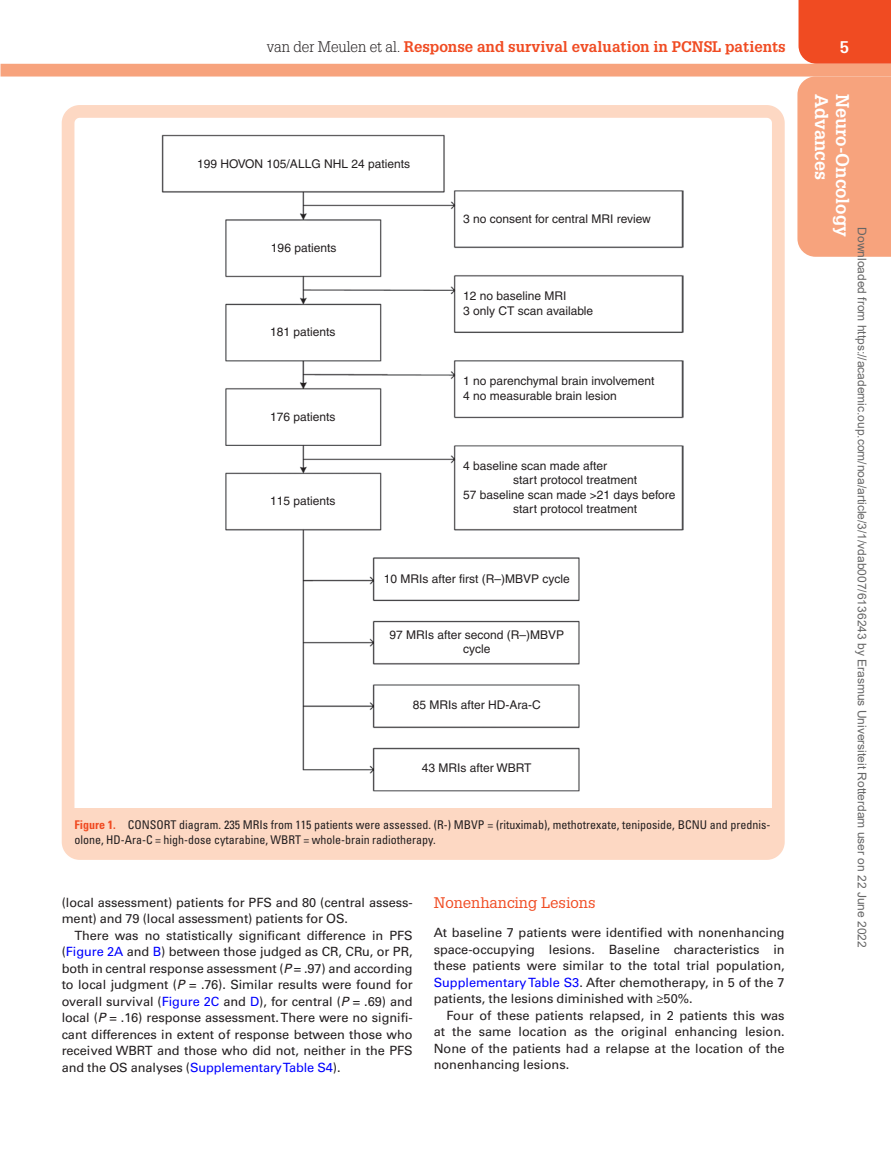
<style>
.page{position:relative;width:891px;height:1175px;background:#fff}
.page>*{position:absolute;margin:0;border:0;box-sizing:border-box;transform-origin:0 0}
.t1{font:700 18px "Glypha LT Std";color:#fff}
.t2{font:700 16.5px "Glypha LT Std";color:#fff}
.t3{font:700 15px "Glypha LT Std";color:#f04b22}
.t4{font:15px "Glypha LT Std";color:#f04b22}
.t5{font:12.75px/16.5px "Univers LT Std";letter-spacing:-.005em;color:#231f20;text-align:justify}
.t6{font:12px/14.4px "Helvetica";color:#231f20}
.t7{font:condensed 12px/15px "Univers LT Std";color:#231f20}
.t8{font:12px "Arial";color:#666}
.s1{font-weight:300;color:#231f20}
.s2{font-weight:700;color:#f04b22}
.s3{color:#00f}
.s4{font-style:italic}
</style>
<div class="page">
<div style="left:799px;top:0;width:92px;height:64px;background:#f04b22"></div>
<div style="left:1px;top:64px;width:890px;height:12px;background:#f7a37d"></div>
<div style="left:797px;top:76px;width:94px;height:181px;background:#f7a37d"></div>
<div style="left:65px;top:808px;width:716px;height:43px;background:#fdd8c3"></div>
<img style="left:161px;top:134px;width:523px;height:657px">
<div style="left:62px;top:105px;width:723px;height:755px;border:13px solid #fdd8c3;border-radius:12px"></div>
<p class="t3" style="left:267px;top:37px;width:520px"><span class="s1">van der Meulen et al.</span> Response and survival evaluation in PCNSL patients</p>
<p class="t2" style="left:840px;top:37px;width:11px">5</p>
<h1 class="t1" style="left:833px;top:94px;width:88px;rotate:90deg">Advances</h1>
<h1 class="t1" style="left:854px;top:94px;width:145px;rotate:90deg">Neuro-Oncology</h1>
<p class="t6" style="left:197px;top:157px;width:215px">199 HOVON 105/ALLG NHL 24 patients</p>
<p class="t6" style="left:463px;top:211px;width:189px">3 no consent for central MRI review</p>
<p class="t8" style="left:866px;top:227px;width:721px;rotate:90deg">Downloaded from https://academic.oup.com/noa/article/3/1/vdab007/6136243 by Erasmus Universiteit Rotterdam user on 22 June 2022</p>
<p class="t6" style="left:271px;top:240px;width:67px">196 patients</p>
<p class="t6" style="left:463px;top:289px;width:131px">12 no baseline MRI<br>3 only CT scan available</p>
<p class="t6" style="left:270px;top:325px;width:67px">181 patients</p>
<p class="t6" style="left:463px;top:374px;width:193px">1 no parenchymal brain involvement<br>4 no measurable brain lesion</p>
<p class="t6" style="left:270px;top:409px;width:67px">176 patients</p>
<p class="t6" style="left:463px;top:458px;width:146px">4 baseline scan made after</p>
<p class="t6" style="left:513px;top:473px;width:125px">start protocol treatment</p>
<p class="t6" style="left:463px;top:487px;width:214px">57 baseline scan made &gt;21 days before</p>
<p class="t6" style="left:513px;top:502px;width:125px">start protocol treatment</p>
<p class="t6" style="left:270px;top:493px;width:67px">115 patients</p>
<p class="t6" style="left:384px;top:571px;width:188px">10 MRIs after first (R–)MBVP cycle</p>
<p class="t6" style="left:389px;top:627px;width:176px;text-align:center">97 MRIs after second (R–)MBVP cycle</p>
<p class="t6" style="left:413px;top:697px;width:130px">85 MRIs after HD-Ara-C</p>
<p class="t6" style="left:422px;top:760px;width:111px">43 MRIs after WBRT</p>
<p class="t7" style="left:74px;top:817px;width:698px"><span class="s2">Figure 1.</span> CONSORT diagram. 235 MRIs from 115 patients were assessed. (R-) MBVP = (rituximab), methotrexate, teniposide, BCNU and prednis&shy;olone, HD-Ara-C = high-dose cytarabine, WBRT = whole-brain radiotherapy.</p>
<p class="t5" style="left:62px;top:894px;width:352px">(local assessment) patients for PFS and 80 (central assess&shy;ment) and 79 (local assessment) patients for OS.</p>
<p class="t5" style="left:62px;top:927px;width:353px;text-indent:13px">There was no statistically significant difference in PFS (<span class="s3">Figure 2A</span> and <span class="s3">B</span>) between those judged as CR, CRu, or PR, both in central response assessment (<span class="s4">P</span> = .97) and according to local judgment (<span class="s4">P</span> = .76). Similar results were found for overall survival (<span class="s3">Figure 2C</span> and <span class="s3">D</span>), for central (<span class="s4">P</span> = .69) and local (<span class="s4">P</span> = .16) response assessment. There were no signifi&shy;cant differences in extent of response between those who received WBRT and those who did not, neither in the PFS and the OS analyses (<span class="s3">Supplementary Table S4</span>).</p>
<p class="t4" style="left:434px;top:893px;width:163px">Nonenhancing Lesions</p>
<p class="t5" style="left:434px;top:924px;width:353px">At baseline 7 patients were identified with nonenhancing space-occupying lesions. Baseline characteristics in these patients were similar to the total trial population, <span class="s3">Supplementary Table S3</span>. After chemotherapy, in 5 of the 7 patients, the lesions diminished with ≥50%.</p>
<p class="t5" style="left:434px;top:1007px;width:353px;text-indent:13px">Four of these patients relapsed, in 2 patients this was at the same location as the original enhancing lesion.<br>None of the patients had a relapse at the location of the nonenhancing lesions.</p>
</div>
